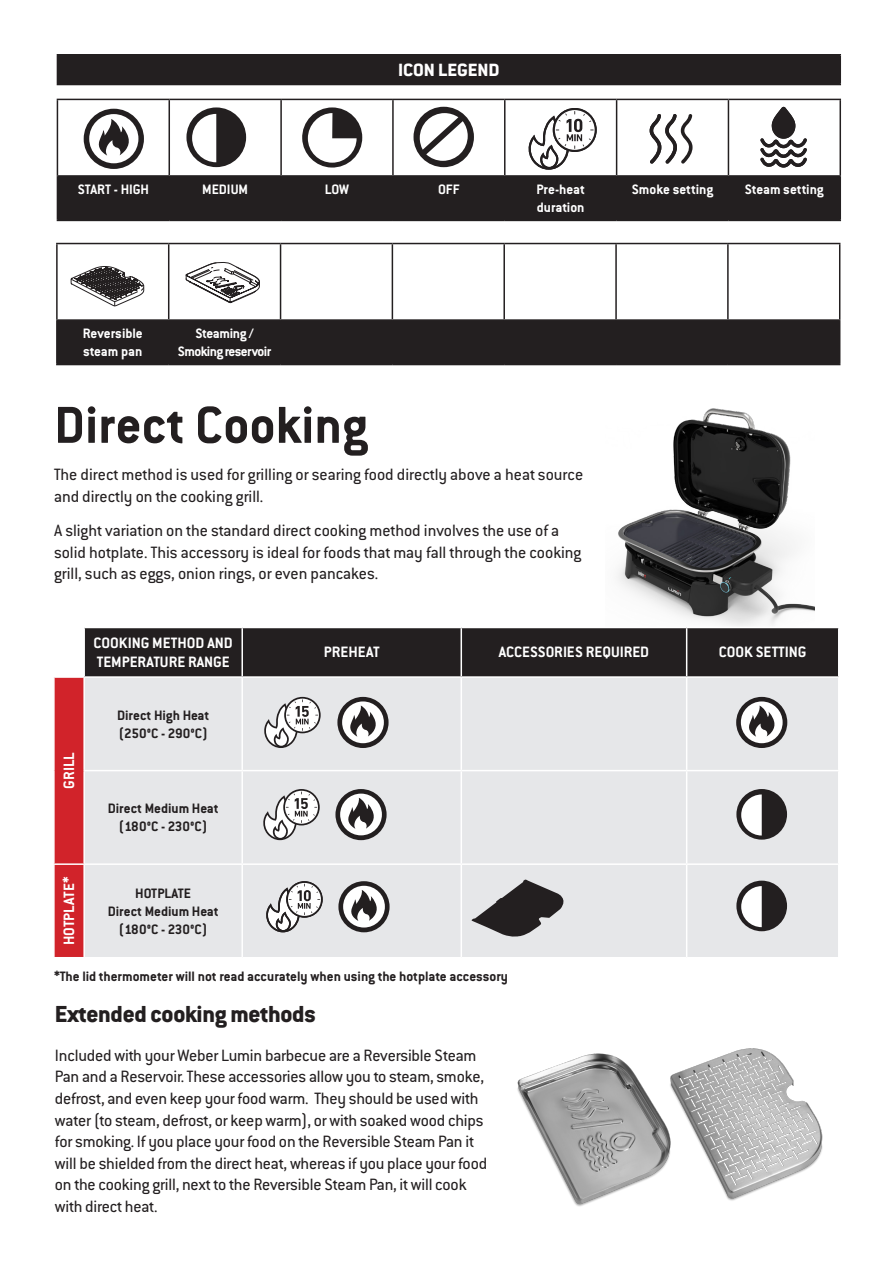
<style>
.page{position:relative;width:893px;height:1263px;background:#fff}
.page>*{position:absolute;margin:0;border:0;box-sizing:border-box;transform-origin:0 0}
.t1{font:700 57px "Conduit ITC Std";color:#231f20}
.t2{font:800 25.5px "Conduit ITC Std";letter-spacing:-.01em;color:#231f20}
.t3{font:800 19.5px "Conduit ITC Std";color:#fff}
.t4{font:18px/21.6px "Conduit ITC Std";letter-spacing:-.01em;color:#231f20}
.t5{font:700 16.5px/19.8px "Conduit ITC Std";color:#fff}
.t6{font:700 15px/18px "Conduit ITC Std";color:#231f20;text-align:center}
.t7{font:700 15px/18px "Conduit ITC Std";letter-spacing:-.005em;color:#fff}
.t8{font:700 15px/18px "Conduit ITC Std";letter-spacing:-.04em;color:#fff;text-align:center}
</style>
<div class="page">
<img style="left:617px;top:408px;width:198px;height:218px">
<img style="left:517px;top:1053px;width:131px;height:154px">
<img style="left:648px;top:1048px;width:175px;height:153px">
<div style="left:58px;top:177px;width:781px;height:43px;background:#231f20"></div>
<hr style="left:57px;top:99px;width:112px;height:1px;background:#231f20">
<hr style="left:57px;top:100px;width:1px;height:75px;background:#231f20">
<hr style="left:169px;top:99px;width:112px;height:1px;background:#231f20">
<hr style="left:169px;top:100px;width:1px;height:75px;background:#231f20">
<hr style="left:281px;top:99px;width:112px;height:1px;background:#231f20">
<hr style="left:280px;top:100px;width:2px;height:75px;background:#231f20">
<hr style="left:393px;top:99px;width:112px;height:1px;background:#231f20">
<hr style="left:392px;top:100px;width:2px;height:75px;background:#231f20">
<hr style="left:505px;top:99px;width:112px;height:1px;background:#231f20">
<hr style="left:504px;top:100px;width:1px;height:75px;background:#231f20">
<hr style="left:617px;top:99px;width:111px;height:1px;background:#231f20">
<hr style="left:616px;top:100px;width:1px;height:75px;background:#231f20">
<hr style="left:728px;top:99px;width:113px;height:1px;background:#231f20">
<hr style="left:728px;top:100px;width:1px;height:75px;background:#231f20">
<hr style="left:839px;top:100px;width:2px;height:75px;background:#231f20">
<hr style="left:57px;top:175px;width:112px;height:2px;background:#231f20">
<hr style="left:57px;top:177px;width:1px;height:43px;background:#231f20">
<hr style="left:169px;top:175px;width:112px;height:2px;background:#231f20">
<hr style="left:169px;top:177px;width:1px;height:43px;background:#231f20">
<hr style="left:281px;top:175px;width:112px;height:2px;background:#231f20">
<hr style="left:280px;top:177px;width:2px;height:43px;background:#231f20">
<hr style="left:393px;top:175px;width:112px;height:2px;background:#231f20">
<hr style="left:392px;top:177px;width:2px;height:43px;background:#231f20">
<hr style="left:505px;top:175px;width:112px;height:2px;background:#231f20">
<hr style="left:504px;top:177px;width:1px;height:43px;background:#231f20">
<hr style="left:617px;top:175px;width:111px;height:2px;background:#231f20">
<hr style="left:616px;top:177px;width:1px;height:43px;background:#231f20">
<hr style="left:728px;top:175px;width:113px;height:2px;background:#231f20">
<hr style="left:728px;top:177px;width:1px;height:43px;background:#231f20">
<hr style="left:839px;top:177px;width:2px;height:43px;background:#231f20">
<hr style="left:57px;top:220px;width:112px;height:1px;background:#231f20">
<hr style="left:169px;top:220px;width:112px;height:1px;background:#231f20">
<hr style="left:281px;top:220px;width:112px;height:1px;background:#231f20">
<hr style="left:393px;top:220px;width:112px;height:1px;background:#231f20">
<hr style="left:505px;top:220px;width:112px;height:1px;background:#231f20">
<hr style="left:617px;top:220px;width:111px;height:1px;background:#231f20">
<hr style="left:728px;top:220px;width:113px;height:1px;background:#231f20">
<div style="left:57px;top:55px;width:783px;height:30px;background:#231f20"></div>
<hr style="left:57px;top:54px;width:784px;height:2px;background:#231f20">
<hr style="left:839px;top:55px;width:2px;height:29px;background:#231f20">
<hr style="left:57px;top:84px;width:784px;height:1px;background:#231f20">
<svg style="left:528px;top:108px;width:69px;height:62px"></svg>
<svg style="left:84px;top:109px;width:60px;height:60px"></svg>
<svg style="left:186px;top:107px;width:60px;height:60px"></svg>
<svg style="left:302px;top:107px;width:60px;height:61px"></svg>
<svg style="left:413px;top:107px;width:61px;height:60px"></svg>
<div style="left:58px;top:321px;width:781px;height:43px;background:#231f20"></div>
<hr style="left:56px;top:243px;width:113px;height:1px;background:#231f20">
<hr style="left:56px;top:244px;width:2px;height:75px;background:#231f20">
<hr style="left:169px;top:243px;width:112px;height:1px;background:#231f20">
<hr style="left:168px;top:244px;width:1px;height:75px;background:#231f20">
<hr style="left:281px;top:243px;width:111px;height:1px;background:#231f20">
<hr style="left:280px;top:244px;width:1px;height:75px;background:#231f20">
<hr style="left:392px;top:243px;width:112px;height:1px;background:#231f20">
<hr style="left:392px;top:244px;width:1px;height:75px;background:#231f20">
<hr style="left:504px;top:243px;width:112px;height:1px;background:#231f20">
<hr style="left:503px;top:244px;width:2px;height:75px;background:#231f20">
<hr style="left:616px;top:243px;width:112px;height:1px;background:#231f20">
<hr style="left:615px;top:244px;width:2px;height:75px;background:#231f20">
<hr style="left:728px;top:243px;width:112px;height:1px;background:#231f20">
<hr style="left:727px;top:244px;width:2px;height:75px;background:#231f20">
<hr style="left:839px;top:244px;width:1px;height:75px;background:#231f20">
<hr style="left:56px;top:319px;width:113px;height:2px;background:#231f20">
<hr style="left:56px;top:321px;width:2px;height:43px;background:#231f20">
<hr style="left:169px;top:319px;width:112px;height:2px;background:#231f20">
<hr style="left:168px;top:321px;width:1px;height:43px;background:#231f20">
<hr style="left:281px;top:319px;width:111px;height:2px;background:#231f20">
<hr style="left:280px;top:321px;width:1px;height:43px;background:#231f20">
<hr style="left:392px;top:319px;width:112px;height:2px;background:#231f20">
<hr style="left:392px;top:321px;width:1px;height:43px;background:#231f20">
<hr style="left:504px;top:319px;width:112px;height:2px;background:#231f20">
<hr style="left:503px;top:321px;width:2px;height:43px;background:#231f20">
<hr style="left:616px;top:319px;width:112px;height:2px;background:#231f20">
<hr style="left:615px;top:321px;width:2px;height:43px;background:#231f20">
<hr style="left:728px;top:319px;width:112px;height:2px;background:#231f20">
<hr style="left:727px;top:321px;width:2px;height:43px;background:#231f20">
<hr style="left:839px;top:321px;width:1px;height:43px;background:#231f20">
<hr style="left:56px;top:364px;width:113px;height:1px;background:#231f20">
<hr style="left:169px;top:364px;width:112px;height:1px;background:#231f20">
<hr style="left:281px;top:364px;width:111px;height:1px;background:#231f20">
<hr style="left:392px;top:364px;width:112px;height:1px;background:#231f20">
<hr style="left:504px;top:364px;width:112px;height:1px;background:#231f20">
<hr style="left:616px;top:364px;width:112px;height:1px;background:#231f20">
<hr style="left:728px;top:364px;width:112px;height:1px;background:#231f20">
<svg style="left:760px;top:107px;width:47px;height:61px"></svg>
<svg style="left:650px;top:114px;width:42px;height:50px"></svg>
<svg style="left:71px;top:266px;width:73px;height:40px"></svg>
<svg style="left:185px;top:262px;width:75px;height:41px"></svg>
<svg style="left:54px;top:627px;width:785px;height:330px;background:#c2bdbf"></svg>
<p class="t3" style="left:398px;top:58px;width:103px">ICON LEGEND</p>
<p class="t7" style="left:78px;top:180px;width:73px">START - HIGH</p>
<p class="t7" style="left:202px;top:180px;width:47px">MEDIUM</p>
<p class="t7" style="left:325px;top:180px;width:26px">LOW</p>
<p class="t7" style="left:438px;top:180px;width:23px">OFF</p>
<p class="t7" style="left:536px;top:180px;width:50px">Pre-heat duration</p>
<p class="t7" style="left:632px;top:180px;width:83px">Smoke setting</p>
<p class="t7" style="left:745px;top:180px;width:80px">Steam setting</p>
<p class="t7" style="left:83px;top:324px;width:61px">Reversible steam pan</p>
<p class="t8" style="left:178px;top:324px;width:95px">Steaming /<br>Smoking reservoir</p>
<p class="t1" style="left:54px;top:390px;width:315px">Direct Cooking</p>
<p class="t4" style="left:54px;top:463px;width:531px">The direct method is used for grilling or searing food directly above a heat source and directly on the cooking grill.</p>
<p class="t4" style="left:54px;top:519px;width:529px">A slight variation on the standard direct cooking method involves the use of a solid hotplate. This accessory is ideal for foods that may fall through the cooking grill, such as eggs, onion rings, or even pancakes.</p>
<p class="t5" style="left:94px;top:632px;width:141px">COOKING METHOD AND<br>TEMPERATURE RANGE</p>
<p class="t5" style="left:324px;top:642px;width:57px">PREHEAT</p>
<p class="t5" style="left:499px;top:642px;width:152px">ACCESSORIES REQUIRED</p>
<p class="t5" style="left:719px;top:642px;width:89px">COOK SETTING</p>
<p class="t5" style="left:59px;top:788px;width:37px;rotate:-90deg">GRILL</p>
<p class="t6" style="left:117px;top:705px;width:94px">Direct High Heat</p>
<p class="t6" style="left:118px;top:723px;width:91px">(250°C - 290°C)</p>
<p class="t6" style="left:108px;top:799px;width:112px">Direct Medium Heat</p>
<p class="t6" style="left:119px;top:817px;width:91px">(180°C - 230°C)</p>
<p class="t5" style="left:59px;top:945px;width:69px;rotate:-90deg">HOTPLATE*</p>
<p class="t6" style="left:108px;top:883px;width:112px">HOTPLATE<br>Direct Medium Heat</p>
<p class="t6" style="left:119px;top:919px;width:91px">(180°C - 230°C)</p>
<p class="t6" style="left:54px;top:967px;width:456px">*The lid thermometer will not read accurately when using the hotplate accessory</p>
<p class="t2" style="left:55px;top:999px;width:262px">Extended cooking methods</p>
<p class="t4" style="left:55px;top:1044px;width:434px">Included with your Weber Lumin barbecue are a Reversible Steam Pan and a Reservoir. These accessories allow you to steam, smoke, defrost, and even keep your food warm. They should be used with water (to steam, defrost, or keep warm), or with soaked wood chips for smoking. If you place your food on the Reversible Steam Pan it will be shielded from the direct heat, whereas if you place your food on the cooking grill, next to the Reversible Steam Pan, it will cook with direct heat.</p>
</div>
